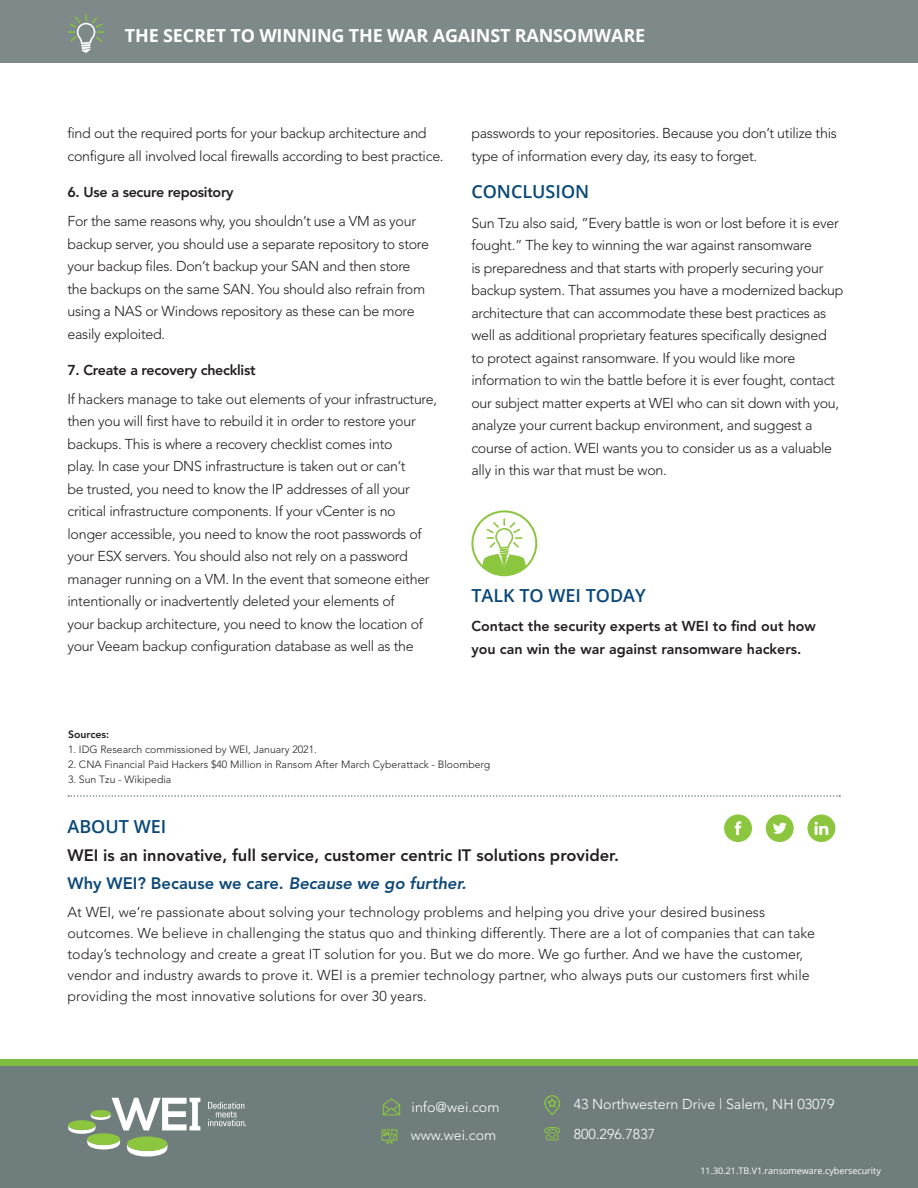
<style>
.page{position:relative;width:918px;height:1188px;background:#fff}
.page>*{position:absolute;margin:0;border:0;box-sizing:border-box;transform-origin:0 0}
.white_headers{font:700 18px "Open Sans";letter-spacing:-.01em;color:#fff}
.Subheads{font:600 18px "Open Sans";color:#084878}
.body_copy{font:800 16.5px "Avenir";color:#231f20}
.body_copy-2{font:800 16.5px "Avenir";color:#0d4878}
.body_copy-3{font:300 14.25px/22.5px "Avenir";letter-spacing:-.02em;color:#231f20}
.body_copy-4{font:300 14.25px/21px "Avenir";color:#231f20}
.body_copy-5{font:800 14.25px/22.5px "Avenir";color:#231f20}
.body_copy-6{font:300 14.25px "Avenir";color:#fff}
.body_copy-7{font:800 14.25px "Avenir";letter-spacing:-.02em;color:#231f20}
.Source{font:300 10.5px "Avenir";color:#231f20}
.Source-2{font:800 10.5px "Avenir";color:#231f20}
.t1{font:9px "Open Sans";color:#fff}
.s1{font-style:italic}
</style>
<div class="page">
<div style="left:0;top:0;width:918px;height:63px;background:#7d8a89"></div>
<svg style="left:68px;top:14px;width:36px;height:39px"></svg>
<svg style="left:471px;top:510px;width:66px;height:66px"></svg>
<div style="left:0;top:1059px;width:918px;height:21px;background:#7fbd41"></div>
<div style="left:0;top:1066px;width:918px;height:122px;background:#6f7d7c"></div>
<svg style="left:383px;top:1098px;width:17px;height:17px"></svg>
<svg style="left:544px;top:1095px;width:16px;height:20px"></svg>
<svg style="left:544px;top:1127px;width:16px;height:13px"></svg>
<svg style="left:381px;top:1129px;width:16px;height:14px"></svg>
<svg style="left:68px;top:795px;width:772px;height:2px"></svg>
<svg style="left:68px;top:1098px;width:132px;height:59px"></svg>
<svg style="left:208px;top:1102px;width:38px;height:24px"></svg>
<svg style="left:724px;top:814px;width:28px;height:28px"></svg>
<svg style="left:766px;top:814px;width:28px;height:28px"></svg>
<svg style="left:807px;top:814px;width:28px;height:28px"></svg>
<p class="white_headers" style="left:125px;top:23px;width:522px">THE SECRET TO WINNING THE WAR AGAINST RANSOMWARE</p>
<p class="body_copy-3" style="left:68px;top:122px;width:378px">find out the required ports for your backup architecture and configure all involved local firewalls according to best practice.</p>
<p class="body_copy-7" style="left:68px;top:183px;width:168px">6. Use a secure repository</p>
<p class="body_copy-3" style="left:68px;top:210px;width:363px">For the same reasons why, you shouldn’t use a VM as your backup server, you should use a separate repository to store your backup files. Don’t backup your SAN and then store the backups on the same SAN. You should also refrain from using a NAS or Windows repository as these can be more easily exploited.</p>
<p class="body_copy-7" style="left:68px;top:361px;width:190px">7. Create a recovery checklist</p>
<p class="body_copy-3" style="left:68px;top:388px;width:371px">If hackers manage to take out elements of your infrastructure, then you will first have to rebuild it in order to restore your backups. This is where a recovery checklist comes into<br>play. In case your DNS infrastructure is taken out or can’t<br>be trusted, you need to know the IP addresses of all your critical infrastructure components. If your vCenter is no longer accessible, you need to know the root passwords of your ESX servers. You should also not rely on a password manager running on a VM. In the event that someone either intentionally or inadvertently deleted your elements of<br>your backup architecture, you need to know the location of your Veeam backup configuration database as well as the</p>
<p class="body_copy-3" style="left:471px;top:122px;width:367px">passwords to your repositories. Because you don’t utilize this type of information every day, its easy to forget.</p>
<p class="Subheads" style="left:471px;top:179px;width:119px">CONCLUSION</p>
<p class="body_copy-3" style="left:471px;top:211px;width:374px">Sun Tzu also said, ”Every battle is won or lost before it is ever fought.” The key to winning the war against ransomware<br>is preparedness and that starts with properly securing your backup system. That assumes you have a modernized backup architecture that can accommodate these best practices as well as additional proprietary features specifically designed<br>to protect against ransomware. If you would like more information to win the battle before it is ever fought, contact our subject matter experts at WEI who can sit down with you, analyze your current backup environment, and suggest a course of action. WEI wants you to consider us as a valuable ally in this war that must be won.</p>
<p class="Subheads" style="left:471px;top:583px;width:176px">TALK TO WEI TODAY</p>
<p class="body_copy-5" style="left:471px;top:615px;width:346px">Contact the security experts at WEI to find out how you can win the war against ransomware hackers.</p>
<p class="Source-2" style="left:68px;top:728px;width:43px">Sources:</p>
<p class="Source" style="left:68px;top:743px;width:250px">1. IDG Research commissioned by WEI, January 2021.</p>
<p class="Source" style="left:68px;top:758px;width:424px">2. CNA Financial Paid Hackers $40 Million in Ransom After March Cyberattack - Bloomberg</p>
<p class="Source" style="left:68px;top:773px;width:105px">3. Sun Tzu - Wikipedia</p>
<p class="Subheads" style="left:68px;top:815px;width:100px">ABOUT WEI</p>
<p class="body_copy" style="left:68px;top:846px;width:553px">WEI is an innovative, full service, customer centric IT solutions provider.</p>
<p class="body_copy-2" style="left:68px;top:873px;width:401px">Why WEI? Because we care. <span class="s1">Because we go further.</span></p>
<p class="body_copy-4" style="left:68px;top:901px;width:749px">At WEI, we’re passionate about solving your technology problems and helping you drive your desired business outcomes. We believe in challenging the status quo and thinking differently. There are a lot of companies that can take today’s technology and create a great IT solution for you. But we do more. We go further. And we have the customer, vendor and industry awards to prove it. WEI is a premier technology partner, who always puts our customers first while providing the most innovative solutions for over 30 years.</p>
<p class="body_copy-6" style="left:412px;top:1099px;width:89px">info@wei.com</p>
<p class="body_copy-6" style="left:574px;top:1096px;width:262px">43 Northwestern Drive | Salem, NH 03079</p>
<p class="body_copy-6" style="left:411px;top:1127px;width:87px">www.wei.com</p>
<p class="body_copy-6" style="left:574px;top:1125px;width:83px">800.296.7837</p>
<p class="t1" style="left:700px;top:1165px;width:182px">11.30.21.TB.V1.ransomeware.cybersecurity</p>
</div>
